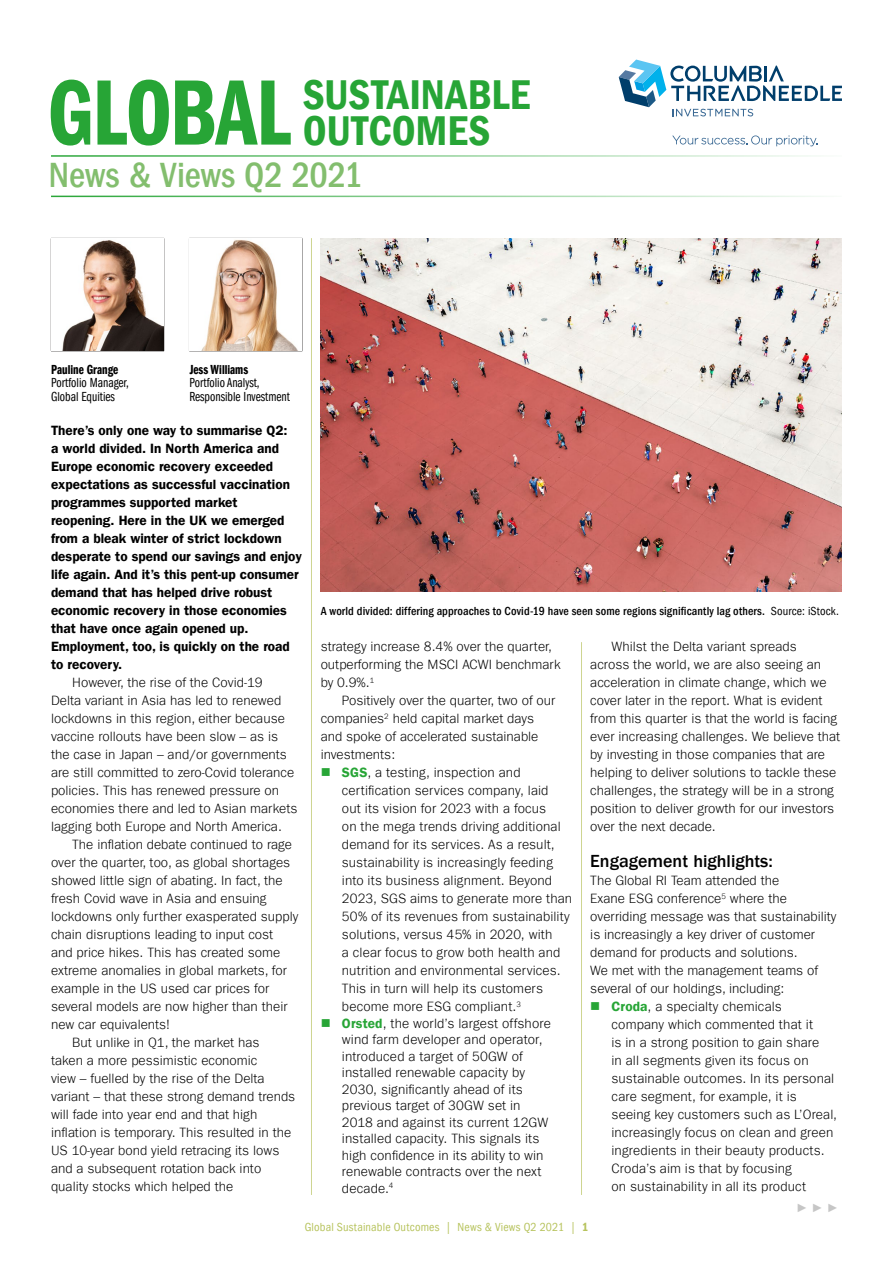
<style>
.page{position:relative;width:893px;height:1263px;background:#fff}
.page>*{position:absolute;margin:0;border:0;box-sizing:border-box;transform-origin:0 0}
.t1{font:96px "ITC Frank Gofor Ameriprise Dm Cm";letter-spacing:-.01em;color:#27a536}
.t2{font:42.75px/35.2px "ITC Frank Gofor Ameriprise Dm Cn";color:#27a536}
.t3{font:500 condensed 36px "ITC Frank Gofor Ameriprise";color:#83be6e}
.t4{font:500 18px "ITC Frank Gofor Ameriprise";color:#000}
.t5{font:300 13.5px/18px "ITC Frank Gofor Ameriprise";color:#000}
.t6{font:13.5px/18px "ITC Frank Gofor Ameriprise Dm";color:#000}
.t7{font:13.5px/13.5px "ITC Frank Gofor Ameriprise Bk Cm";color:#000}
.t8{font:13.5px "ITC Frank Gofor Ameriprise Dm Cm";color:#000}
.t9{font:500 condensed 12px "ITC Frank Gofor Ameriprise";letter-spacing:.01em;color:#000}
.t10{font:condensed 12px "ITC Frank Gofor Ameriprise";letter-spacing:.015em;color:#b7c35d}
.t11{font:12px "Arial";color:#c6c6c6}
.s1{font-weight:400}
.s2{color:#27a536}
.s3{font-family:"ITC Frank Gofor Ameriprise Dm";font-weight:400;color:#27a536}
.s4{font-family:"ITC Frank Gofor Ameriprise Dm Cn";font-stretch:normal}
</style>
<div class="page">
<svg style="left:619px;top:60px;width:223px;height:56px"></svg>
<svg style="left:672px;top:135px;width:145px;height:11px"></svg>
<hr style="left:51px;top:155px;width:791px;height:2px;background:#27a536">
<hr style="left:51px;top:196px;width:791px;height:1px;background:#27a536">
<hr style="left:311px;top:238px;width:1px;height:957px;background:#ced591">
<hr style="left:581px;top:642px;width:1px;height:553px;background:#ced591">
<hr style="left:164px;top:238px;width:1px;height:113px;background:#706f6f">
<hr style="left:189px;top:238px;width:1px;height:113px;background:#706f6f">
<hr style="left:302px;top:238px;width:1px;height:113px;background:#706f6f">
<hr style="left:51px;top:351px;width:113px;height:1px;background:#706f6f">
<hr style="left:189px;top:351px;width:113px;height:1px;background:#706f6f">
<img style="left:62px;top:240px;width:102px;height:111px">
<img style="left:201px;top:240px;width:97px;height:111px">
<img style="left:321px;top:238px;width:521px;height:353px">
<h1 class="t1" style="left:48px;top:60px;width:244px">GLOBAL</h1>
<h2 class="t2" style="left:303px;top:78px;width:229px">SUSTAINABLE<br>OUTCOMES</h2>
<h3 class="t3" style="left:49px;top:155px;width:316px">News &amp; Views Q2 2021</h3>
<p class="t8" style="left:51px;top:362px;width:69px">Pauline Grange</p>
<p class="t7" style="left:51px;top:376px;width:79px">Portfolio Manager,<br>Global Equities</p>
<p class="t8" style="left:189px;top:362px;width:60px">Jess Williams</p>
<p class="t7" style="left:189px;top:376px;width:102px">Portfolio Analyst,<br>Responsible Investment</p>
<p class="t6" style="left:51px;top:421px;width:252px">There’s only one way to summarise Q2:<br>a world divided. In North America and Europe economic recovery exceeded expectations as successful vaccination programmes supported market reopening. Here in the UK we emerged from a bleak winter of strict lockdown desperate to spend our savings and enjoy life again. And it’s this pent-up consumer demand that has helped drive robust economic recovery in those economies that have once again opened up.<br>Employment, too, is quickly on the road to recovery.</p>
<p class="t5" style="left:51px;top:673px;width:248px;text-indent:21px">However, the rise of the Covid-19<br>Delta variant in Asia has led to renewed lockdowns in this region, either because vaccine rollouts have been slow – as is the case in Japan – and/or governments are still committed to zero-Covid tolerance policies. This has renewed pressure on economies there and led to Asian markets lagging both Europe and North America.</p>
<p class="t5" style="left:72px;top:835px;width:221px">The inflation debate continued to rage</p>
<p class="t5" style="left:51px;top:853px;width:241px">over the quarter, too, as global shortages</p>
<p class="t5" style="left:51px;top:871px;width:233px">showed little sign of abating. In fact, the</p>
<p class="t5" style="left:51px;top:889px;width:217px">fresh Covid wave in Asia and ensuing</p>
<p class="t5" style="left:51px;top:907px;width:249px">lockdowns only further exasperated supply</p>
<p class="t5" style="left:51px;top:925px;width:224px">chain disruptions leading to input cost</p>
<p class="t5" style="left:51px;top:943px;width:231px">and price hikes. This has created some</p>
<p class="t5" style="left:51px;top:961px;width:238px">extreme anomalies in global markets, for</p>
<p class="t5" style="left:51px;top:979px;width:220px">example in the US used car prices for</p>
<p class="t5" style="left:51px;top:997px;width:238px">several models are now higher than their</p>
<p class="t5" style="left:51px;top:1015px;width:121px">new car equivalents!</p>
<p class="t5" style="left:72px;top:1033px;width:189px">But unlike in Q1, the market has</p>
<p class="t5" style="left:51px;top:1051px;width:208px">taken a more pessimistic economic</p>
<p class="t5" style="left:51px;top:1069px;width:215px">view – fuelled by the rise of the Delta</p>
<p class="t5" style="left:51px;top:1087px;width:246px">variant – that these strong demand trends</p>
<p class="t5" style="left:51px;top:1105px;width:208px">will fade into year end and that high</p>
<p class="t5" style="left:51px;top:1123px;width:242px">inflation is temporary. This resulted in the</p>
<p class="t5" style="left:51px;top:1141px;width:230px">US 10-year bond yield retracing its lows</p>
<p class="t5" style="left:51px;top:1159px;width:212px">and a subsequent rotation back into</p>
<p class="t5" style="left:51px;top:1177px;width:184px">quality stocks which helped the</p>
<p class="t9" style="left:321px;top:604px;width:520px">A world divided: differing approaches to Covid-19 have seen some regions significantly lag others. <span class="s1">Source: iStock.</span></p>
<p class="t5" style="left:321px;top:638px;width:241px">strategy increase 8.4% over the quarter, outperforming the MSCI ACWI benchmark by 0.9%.<sup>1</sup></p>
<p class="t5" style="left:321px;top:692px;width:236px;text-indent:21px">Positively over the quarter, two of our companies<sup>2</sup> held capital market days and spoke of accelerated sustainable investments:</p>
<p class="t5" style="left:342px;top:764px;width:232px;text-indent:-21px"><span class="s2">■</span> <span class="s3">SGS</span>, a testing, inspection and certification services company, laid<br>out its vision for 2023 with a focus<br>on the mega trends driving additional demand for its services. As a result, sustainability is increasingly feeding into its business alignment. Beyond 2023, SGS aims to generate more than 50% of its revenues from sustainability solutions, versus 45% in 2020, with<br>a clear focus to grow both health and nutrition and environmental services.<br>This in turn will help its customers become more ESG compliant.<sup>3</sup></p>
<p class="t5" style="left:342px;top:1015px;width:210px;line-height:16.5px;text-indent:-21px"><span class="s2">■</span> <span class="s3">Orsted</span>, the world’s largest offshore wind farm developer and operator, introduced a target of 50GW of installed renewable capacity by<br>2030, significantly ahead of its previous target of 30GW set in<br>2018 and against its current 12GW installed capacity. This signals its high confidence in its ability to win renewable contracts over the next decade.<sup>4</sup></p>
<p class="t5" style="left:590px;top:638px;width:251px;text-indent:21px">Whilst the Delta variant spreads<br>across the world, we are also seeing an acceleration in climate change, which we cover later in the report. What is evident from this quarter is that the world is facing ever increasing challenges. We believe that by investing in those companies that are helping to deliver solutions to tackle these challenges, the strategy will be in a strong position to deliver growth for our investors over the next decade.</p>
<h3 class="t4" style="left:590px;top:851px;width:184px">Engagement highlights:</h3>
<p class="t5" style="left:590px;top:872px;width:248px">The Global RI Team attended the<br>Exane ESG conference<sup>5</sup> where the overriding message was that sustainability is increasingly a key driver of customer demand for products and solutions.<br>We met with the management teams of several of our holdings, including:</p>
<p class="t5" style="left:612px;top:998px;width:227px;text-indent:-21px"><span class="s2">■</span> <span class="s3">Croda</span>, a specialty chemicals company which commented that it<br>is in a strong position to gain share<br>in all segments given its focus on sustainable outcomes. In its personal care segment, for example, it is seeing key customers such as L’Oreal, increasingly focus on clean and green ingredients in their beauty products.<br>Croda’s aim is that by focusing<br>on sustainability in all its product</p>
<p class="t11" style="left:796px;top:1200px;width:44px">► ► ►</p>
<p class="t10" style="left:305px;top:1220px;width:285px">Global Sustainable Outcomes | News &amp; Views Q2 2021 | <span class="s4">1</span></p>
</div>
